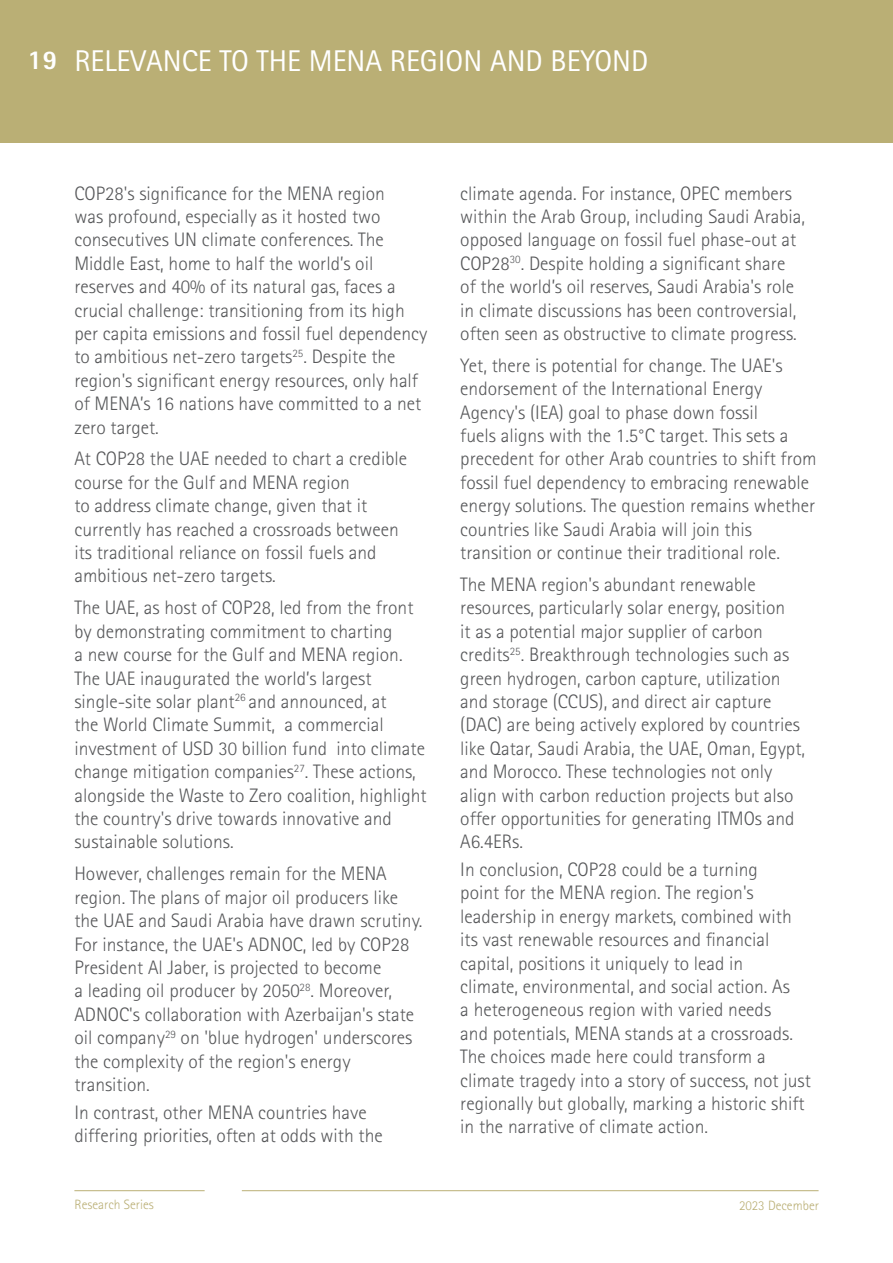
<style>
.page{position:relative;width:893px;height:1263px;background:#fff}
.page>*{position:absolute;margin:0;border:0;box-sizing:border-box;transform-origin:0 0}
.t1{font:30px "Rotis Sans Serif Std";color:#fff}
.t2{font:800 27px "Rotis Sans Serif Std";color:#fff}
.t3{font:300 19.5px/23.4px "Rotis Sans Serif Std";color:#57585a}
.t4{font:300 13.5px "Rotis Sans Serif Std";color:#baaf75}
</style>
<div class="page">
<div style="left:0;top:0;width:893px;height:143px;background:#baaf75"></div>
<hr style="left:74px;top:1190px;width:131px;height:1px;background:#baaf75">
<hr style="left:242px;top:1190px;width:577px;height:1px;background:#baaf75">
<p class="t2" style="left:28px;top:43px;width:32px">19</p>
<p class="t1" style="left:74px;top:44px;width:575px">RELEVANCE TO THE MENA REGION AND BEYOND</p>
<p class="t3" style="left:74px;top:181px;width:355px">COP28's significance for the MENA region<br>was profound, especially as it hosted two consecutives UN climate conferences. The Middle East, home to half the world’s oil reserves and 40% of its natural gas, faces a crucial challenge: transitioning from its high per capita emissions and fossil fuel dependency to ambitious net-zero targets<sup>25</sup>. Despite the region's significant energy resources, only half of MENA’s 16 nations have committed to a net zero target.</p>
<p class="t3" style="left:74px;top:447px;width:334px">At COP28 the UAE needed to chart a credible course for the Gulf and MENA region<br>to address climate change, given that it currently has reached a crossroads between its traditional reliance on fossil fuels and ambitious net-zero targets.</p>
<p class="t3" style="left:74px;top:596px;width:354px">The UAE, as host of COP28, led from the front by demonstrating commitment to charting<br>a new course for the Gulf and MENA region.<br>The UAE inaugurated the world’s largest single-site solar plant<sup>26</sup> and announced, at<br>the World Climate Summit, a commercial investment of USD 30 billion fund into climate change mitigation companies<sup>27</sup>. These actions, alongside the Waste to Zero coalition, highlight the country's drive towards innovative and sustainable solutions.</p>
<p class="t3" style="left:74px;top:862px;width:350px">However, challenges remain for the MENA region. The plans of major oil producers like the UAE and Saudi Arabia have drawn scrutiny.<br>For instance, the UAE's ADNOC, led by COP28<br>President Al Jaber, is projected to become<br>a leading oil producer by 2050<sup>28</sup>. Moreover, ADNOC's collaboration with Azerbaijan's state oil company<sup>29</sup> on 'blue hydrogen' underscores the complexity of the region's energy transition.</p>
<p class="t3" style="left:74px;top:1100px;width:310px">In contrast, other MENA countries have differing priorities, often at odds with the</p>
<p class="t3" style="left:460px;top:181px;width:346px">climate agenda. For instance, OPEC members within the Arab Group, including Saudi Arabia, opposed language on fossil fuel phase-out at COP28<sup>30</sup>. Despite holding a significant share of the world’s oil reserves, Saudi Arabia's role in climate discussions has been controversial, often seen as obstructive to climate progress.</p>
<p class="t3" style="left:460px;top:354px;width:358px">Yet, there is potential for change. The UAE's endorsement of the International Energy Agency's (IEA) goal to phase down fossil<br>fuels aligns with the 1.5°C target. This sets a precedent for other Arab countries to shift from fossil fuel dependency to embracing renewable energy solutions. The question remains whether countries like Saudi Arabia will join this transition or continue their traditional role.</p>
<p class="t3" style="left:460px;top:573px;width:346px">The MENA region's abundant renewable resources, particularly solar energy, position<br>it as a potential major supplier of carbon credits<sup>25</sup>. Breakthrough technologies such as green hydrogen, carbon capture, utilization and storage (CCUS), and direct air capture (DAC) are being actively explored by countries like Qatar, Saudi Arabia, the UAE, Oman, Egypt, and Morocco. These technologies not only align with carbon reduction projects but also offer opportunities for generating ITMOs and A6.4ERs.</p>
<p class="t3" style="left:460px;top:858px;width:352px">In conclusion, COP28 could be a turning<br>point for the MENA region. The region's leadership in energy markets, combined with its vast renewable resources and financial capital, positions it uniquely to lead in<br>climate, environmental, and social action. As<br>a heterogeneous region with varied needs<br>and potentials, MENA stands at a crossroads.<br>The choices made here could transform a climate tragedy into a story of success, not just regionally but globally, marking a historic shift in the narrative of climate action.</p>
<p class="t4" style="left:74px;top:1197px;width:81px">Research Series</p>
<p class="t4" style="left:739px;top:1197px;width:81px">2023 December</p>
</div>
